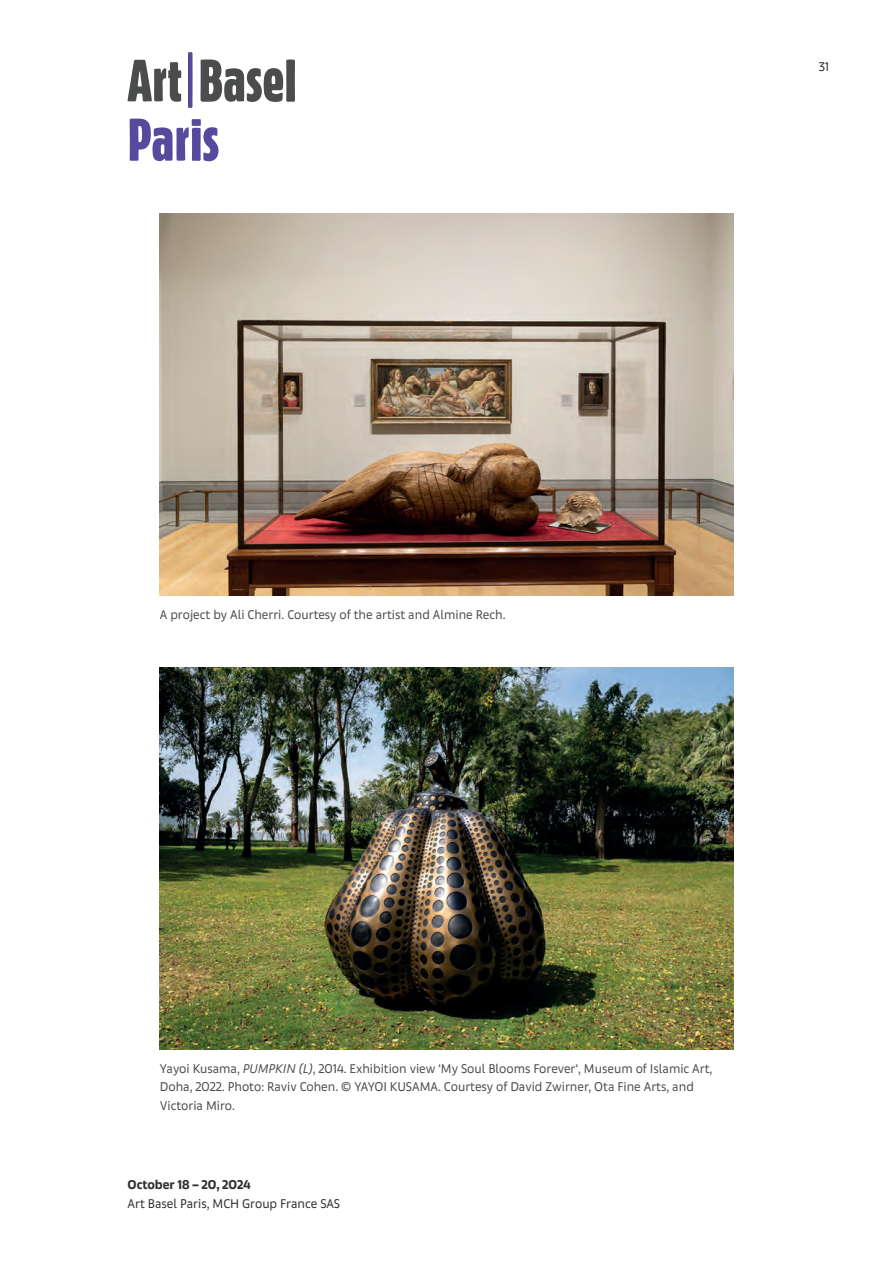
<style>
.page{position:relative;width:893px;height:1263px;background:#fff}
.page>*{position:absolute;margin:0;border:0;box-sizing:border-box;transform-origin:0 0}
.Crosshead_EN{font:13.5px/18.8px "Art Basel Text";color:#4b4c4d}
.t1{font:13.5px "Art Basel Text";color:#312f30}
.t2{font:700 13.5px "Art Basel Text";color:#312f30}
.s1{font-style:italic}
</style>
<div class="page">
<svg style="left:128px;top:60px;width:53px;height:42px"></svg>
<svg style="left:201px;top:59px;width:94px;height:43px"></svg>
<svg style="left:130px;top:119px;width:88px;height:42px"></svg>
<svg style="left:188px;top:53px;width:4px;height:54px"></svg>
<img style="left:160px;top:214px;width:573px;height:382px">
<img style="left:160px;top:667px;width:573px;height:382px">
<p class="t1" style="left:819px;top:59px;width:12px">31</p>
<p class="Crosshead_EN" style="left:160px;top:605px;width:347px">A project by Ali Cherri. Courtesy of the artist and Almine Rech.</p>
<p class="Crosshead_EN" style="left:160px;top:1059px;width:554px">Yayoi Kusama, <span class="s1">PUMPKIN (L)</span>, 2014. Exhibition view ‘My Soul Blooms Forever‘, Museum of Islamic Art,<br>Doha, 2022. Photo: Raviv Cohen. ©️ YAYOI KUSAMA. Courtesy of David Zwirner, Ota Fine Arts, and<br>Victoria Miro.</p>
<p class="t2" style="left:128px;top:1176px;width:125px">October 18 – 20, 2024</p>
<p class="t1" style="left:128px;top:1195px;width:214px">Art Basel Paris, MCH Group France SAS</p>
</div>
